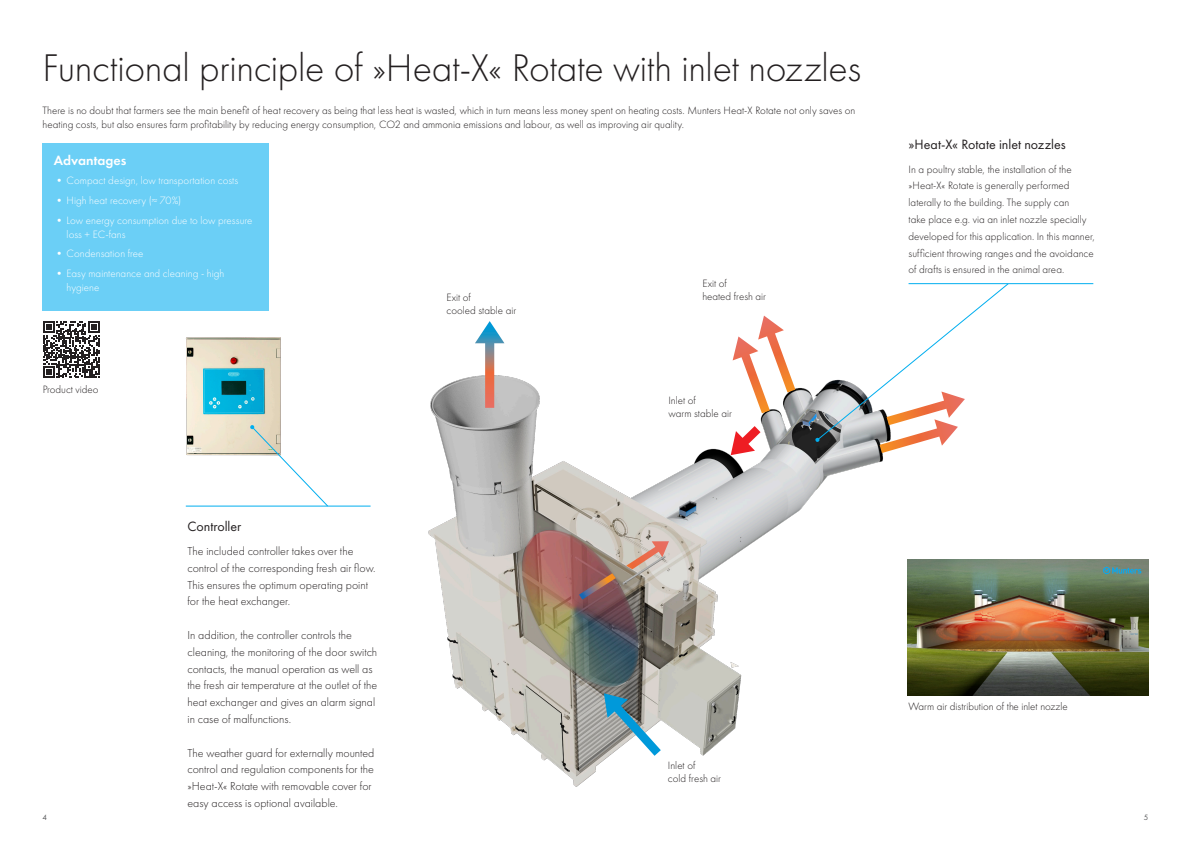
<style>
.page{position:relative;width:1191px;height:842px;background:#fff}
.page>*{position:absolute;margin:0;border:0;box-sizing:border-box;transform-origin:0 0}
.t1{font:40px "Futura PT Light";letter-spacing:-.01em;color:#231f20}
.t2{font:14px "Futura PT";color:#231f20}
.t3{font:14px "Futura PT Demi";color:#fff}
.t4{font:12px/16.8px "Futura PT Light";color:#231f20}
.t5{font:11px/16.8px "Futura PT Light";color:#231f20}
.t6{font:11px/14px "Futura PT Light";color:#fff}
.t7{font:8px "Futura PT";color:#57585a}
</style>
<div class="page">
<img style="left:428px;top:376px;width:455px;height:411px">
<svg style="left:732px;top:316px;width:63px;height:97px"></svg>
<svg style="left:475px;top:321px;width:29px;height:87px"></svg>
<svg style="left:604px;top:693px;width:57px;height:63px"></svg>
<svg style="left:730px;top:426px;width:30px;height:29px"></svg>
<svg style="left:626px;top:541px;width:43px;height:28px"></svg>
<svg style="left:579px;top:573px;width:37px;height:26px"></svg>
<svg style="left:815px;top:284px;width:194px;height:169px"></svg>
<hr style="left:908px;top:283px;width:185px;height:1px;background:#00aeef">
<img style="left:186px;top:337px;width:94px;height:119px">
<svg style="left:250px;top:425px;width:78px;height:81px"></svg>
<hr style="left:186px;top:506px;width:184px;height:1px;background:#00aeef">
<svg style="left:43px;top:321px;width:57px;height:57px"></svg>
<div style="left:43px;top:143px;width:226px;height:167px;background:#6bcff6"></div>
<img style="left:907px;top:560px;width:241px;height:135px">
<h1 class="t1" style="left:43px;top:45px;width:820px">Functional principle of »Heat-X« Rotate with inlet nozzles</h1>
<p class="t5" style="left:43px;top:104px;width:814px;line-height:14px">There is no doubt that farmers see the main benefit of heat recovery as being that less heat is wasted, which in turn means less money spent on heating costs. Munters Heat-X Rotate not only saves on heating costs, but also ensures farm profitability by reducing energy consumption, CO2 and ammonia emissions and labour, as well as improving air quality.</p>
<p class="t3" style="left:54px;top:151px;width:74px">Advantages</p>
<p class="t6" style="left:54px;top:174px;width:186px">• Compact design, low transportation costs</p>
<p class="t6" style="left:54px;top:193px;width:129px">• High heat recovery (≈ 70%)</p>
<p class="t6" style="left:67px;top:213px;width:187px;text-indent:-13px">• Low energy consumption due to low pressure loss + EC-fans</p>
<p class="t6" style="left:54px;top:247px;width:91px">• Condensation free</p>
<p class="t6" style="left:67px;top:266px;width:159px;text-indent:-13px">• Easy maintenance and cleaning - high hygiene</p>
<p class="t5" style="left:702px;top:277px;width:65px;line-height:13.2px">Exit of<br>heated fresh air</p>
<p class="t5" style="left:446px;top:291px;width:71px;line-height:13.2px">Exit of<br>cooled stable air</p>
<p class="t5" style="left:43px;top:381px;width:57px">Product video</p>
<p class="t2" style="left:187px;top:518px;width:55px">Controller</p>
<p class="t4" style="left:187px;top:543px;width:190px">The included controller takes over the control of the corresponding fresh air flow.<br>This ensures the optimum operating point for the heat exchanger.</p>
<p class="t4" style="left:187px;top:627px;width:191px">In addition, the controller controls the cleaning, the monitoring of the door switch contacts, the manual operation as well as the fresh air temperature at the outlet of the heat exchanger and gives an alarm signal in case of malfunctions.</p>
<p class="t4" style="left:187px;top:744px;width:188px">The weather guard for externally mounted control and regulation components for the »Heat-X« Rotate with removable cover for easy access is optional available.</p>
<p class="t5" style="left:668px;top:394px;width:65px;line-height:13.2px">Inlet of<br>warm stable air</p>
<p class="t5" style="left:668px;top:759px;width:55px;line-height:13.2px">Inlet of<br>cold fresh air</p>
<p class="t2" style="left:908px;top:136px;width:159px">»Heat-X« Rotate inlet nozzles</p>
<p class="t5" style="left:908px;top:161px;width:188px">In a poultry stable, the installation of the »Heat-X« Rotate is generally performed laterally to the building. The supply can<br>take place e.g. via an inlet nozzle specially developed for this application. In this manner, sufficient throwing ranges and the avoidance of drafts is ensured in the animal area.</p>
<p class="t5" style="left:908px;top:698px;width:161px">Warm air distribution of the inlet nozzle</p>
<p class="t7" style="left:43px;top:812px;width:6px">4</p>
<p class="t7" style="left:1143px;top:812px;width:6px">5</p>
</div>
